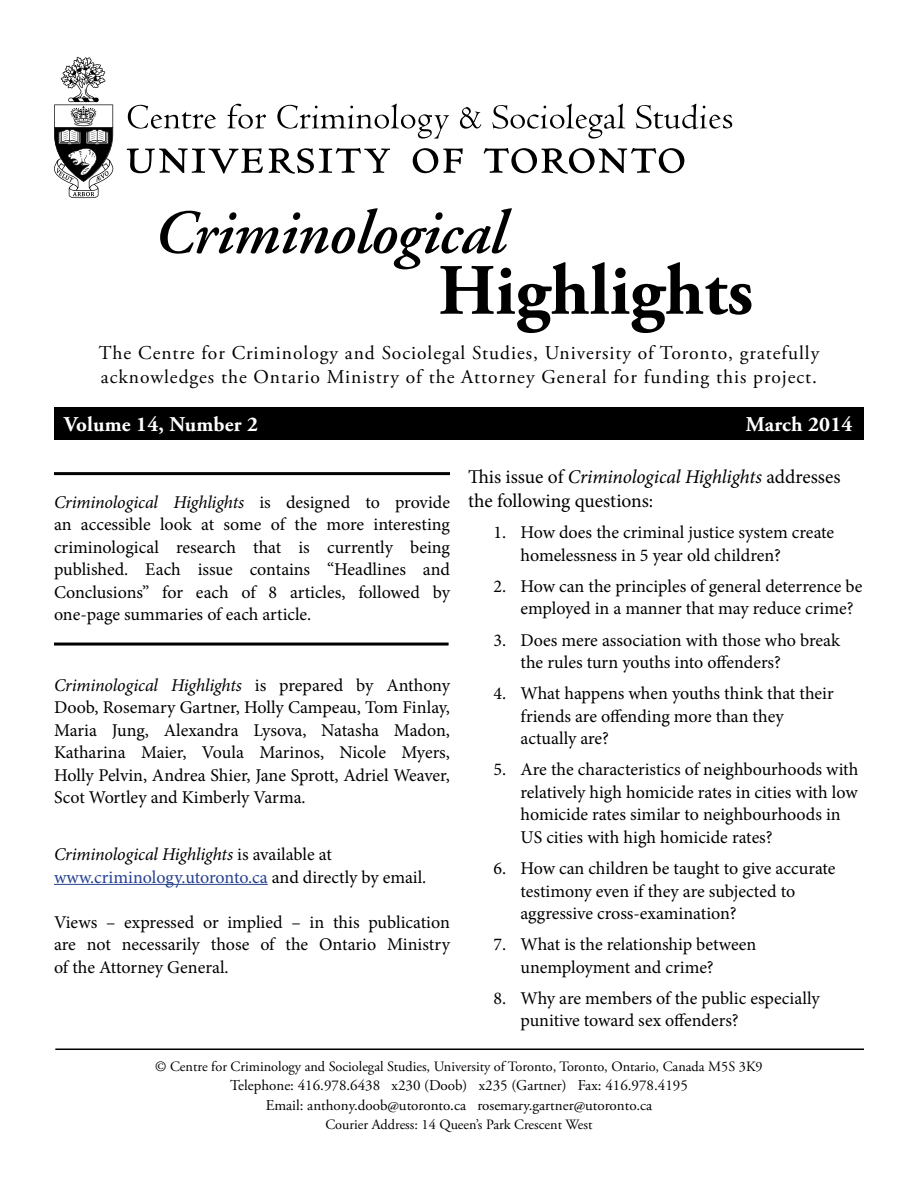
<style>
.page{position:relative;width:918px;height:1188px;background:#fff}
.page>*{position:absolute;margin:0;border:0;box-sizing:border-box;transform-origin:0 0}
.t1{font:700 72px "Adobe Garamond Pro";color:#000}
.t2{font:italic 600 62.1px "Adobe Garamond";letter-spacing:-.01em;color:#000}
.t3{font:700 21px "Adobe Garamond Pro";letter-spacing:.01em;color:#fff}
.t4{font:19.5px/24px "Adobe Garamond Pro";letter-spacing:.05em;color:#000}
.t5{font:19.5px/24px "Minion Pro";color:#000}
.t6{font:18px/22.5px "Minion Pro";color:#000}
.t7{font:15px/19.5px "Adobe Garamond Pro";color:#000;text-align:center}
.t8{font:14.25px "Adobe Garamond Pro";color:#000}
.s1{font-style:italic}
.s2{color:#25408f}
</style>
<div class="page">
<svg style="left:128px;top:105px;width:88px;height:24px"></svg>
<svg style="left:227px;top:104px;width:39px;height:25px"></svg>
<svg style="left:277px;top:104px;width:172px;height:35px"></svg>
<svg style="left:460px;top:107px;width:21px;height:22px"></svg>
<svg style="left:492px;top:104px;width:133px;height:35px"></svg>
<svg style="left:636px;top:104px;width:96px;height:25px"></svg>
<svg style="left:127px;top:148px;width:557px;height:26px"></svg>
<svg style="left:54px;top:57px;width:60px;height:141px"></svg>
<div style="left:54px;top:407px;width:810px;height:33px;background:#000"></div>
<hr style="left:55px;top:1048px;width:809px;height:2px;background:#000">
<hr style="left:54px;top:884px;width:214px;height:1px;background:#25408f">
<hr style="left:54px;top:472px;width:396px;height:3px;background:#000">
<hr style="left:54px;top:643px;width:395px;height:3px;background:#000">
<h2 class="t2" style="left:154px;top:199px;width:353px">Criminological</h2>
<h1 class="t1" style="left:438px;top:249px;width:317px">Highlights</h1>
<p class="t4" style="left:99px;top:341px;width:722px">The Centre for Criminology and Sociolegal Studies, University of Toronto, gratefully acknowledges the Ontario Ministry of the Attorney General for funding this project.</p>
<p class="t3" style="left:64px;top:412px;width:195px">Volume 14, Number 2</p>
<p class="t3" style="left:746px;top:412px;width:108px">March 2014</p>
<p class="t6" style="left:54px;top:491px;width:398px;text-align:justify"><span class="s1">Criminological Highlights</span> is designed to provide an accessible look at some of the more interesting criminological research that is currently being published. Each issue contains “Headlines and Conclusions” for each of 8 articles, followed by one-page summaries of each article.</p>
<p class="t6" style="left:54px;top:674px;width:398px;text-align:justify"><span class="s1">Criminological Highlights</span> is prepared by Anthony Doob, Rosemary Gartner, Holly Campeau, Tom Finlay, Maria Jung, Alexandra Lysova, Natasha Madon, Katharina Maier, Voula Marinos, Nicole Myers, Holly Pelvin, Andrea Shier, Jane Sprott, Adriel Weaver, Scot Wortley and Kimberly Varma.</p>
<p class="t6" style="left:54px;top:843px;width:374px"><span class="s1">Criminological Highlights</span> is available at <span class="s2">www.criminology.utoronto.ca</span> and directly by email.</p>
<p class="t6" style="left:54px;top:911px;width:397px;text-align:justify">Views – expressed or implied – in this publication are not necessarily those of the Ontario Ministry of the Attorney General.</p>
<p class="t5" style="left:468px;top:465px;width:374px">This issue of <span class="s1">Criminological Highlights</span> addresses the following questions:</p>
<p class="t6" style="left:520px;top:521px;width:315px;text-indent:-27px">1. How does the criminal justice system create homelessness in 5 year old children?</p>
<p class="t6" style="left:520px;top:575px;width:344px;text-indent:-27px">2. How can the principles of general deterrence be employed in a manner that may reduce crime?</p>
<p class="t6" style="left:520px;top:629px;width:321px;text-indent:-27px">3. Does mere association with those who break the rules turn youths into offenders?</p>
<p class="t6" style="left:520px;top:682px;width:315px;text-indent:-27px">4. What happens when youths think that their friends are offending more than they actually are?</p>
<p class="t6" style="left:520px;top:758px;width:340px;text-indent:-27px">5. Are the characteristics of neighbourhoods with relatively high homicide rates in cities with low homicide rates similar to neighbourhoods in US cities with high homicide rates?</p>
<p class="t6" style="left:520px;top:857px;width:317px;text-indent:-27px">6. How can children be taught to give accurate testimony even if they are subjected to aggressive cross-examination?</p>
<p class="t6" style="left:520px;top:933px;width:237px;text-indent:-27px">7. What is the relationship between unemployment and crime?</p>
<p class="t6" style="left:520px;top:987px;width:301px;text-indent:-27px">8. Why are members of the public especially punitive toward sex offenders?</p>
<p class="t8" style="left:155px;top:1058px;width:609px">© Centre for Criminology and Sociolegal Studies, University of Toronto, Toronto, Ontario, Canada M5S 3K9</p>
<p class="t7" style="left:230px;top:1076px;width:459px">Telephone: 416.978.6438 x230 (Doob) x235 (Gartner) Fax: 416.978.4195<br>Email: anthony.doob@utoronto.ca rosemary.gartner@utoronto.ca</p>
<p class="t8" style="left:325px;top:1116px;width:269px">Courier Address: 14 Queen’s Park Crescent West</p>
</div>
